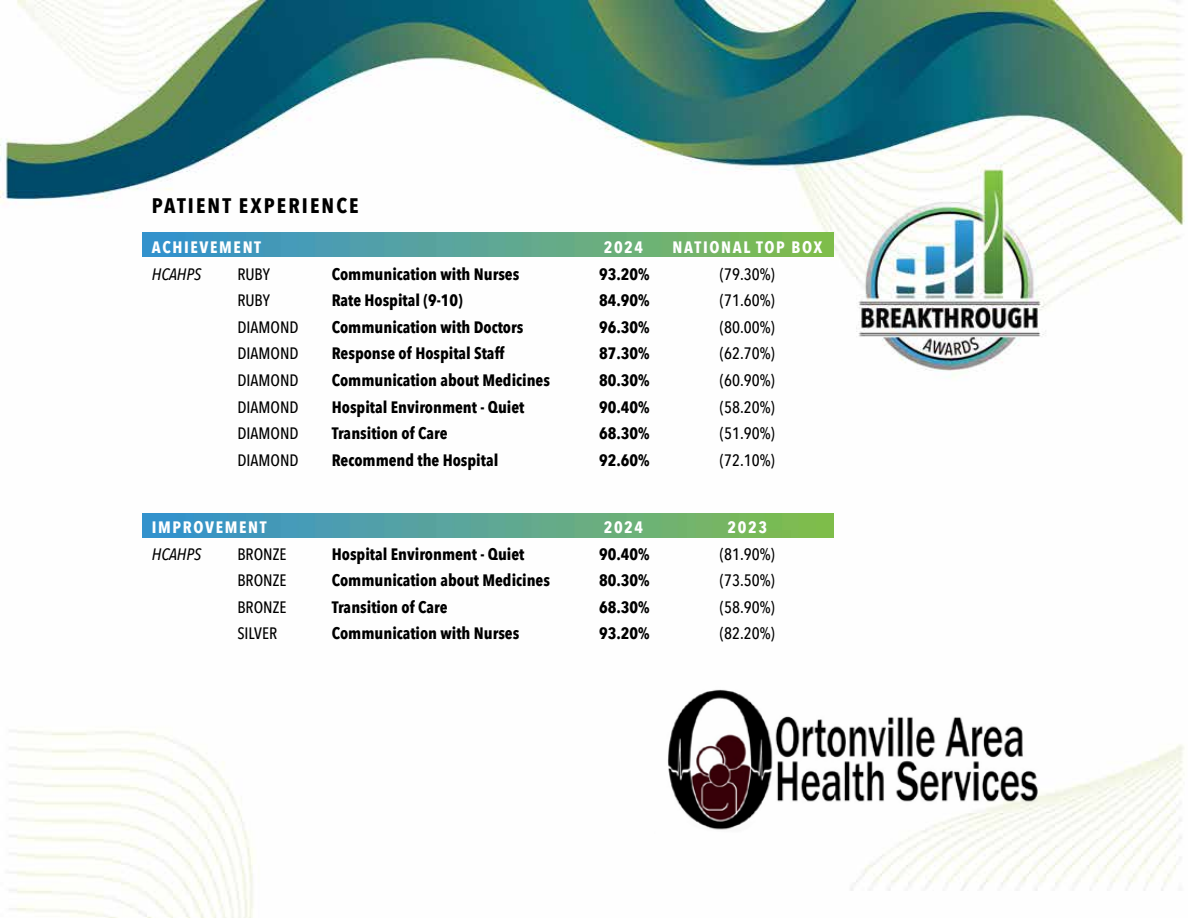
<style>
.page{position:relative;width:1188px;height:918px;background:#fff}
.page>*{position:absolute;margin:0;border:0;box-sizing:border-box;transform-origin:0 0}
.t1{font:700 21px "Avenir Next Condensed";letter-spacing:.1em;color:#000}
.t2{font:700 16.5px "Avenir Next Condensed";color:#000}
.t3{font:500 16.5px "Avenir Next Condensed";color:#000}
.t4{font:700 16.5px "Avenir Next Condensed";letter-spacing:.1em;color:#fff}
.t5{font:italic 500 16.5px "Avenir Next Condensed";color:#000}
</style>
<div class="page">
<img style="left:1px;top:1px;width:1184px;height:917px">
<img style="left:654px;top:677px;width:398px;height:161px">
<img style="left:143px;top:232px;width:691px;height:25px">
<img style="left:143px;top:513px;width:691px;height:24px">
<p class="t1" style="left:152px;top:193px;width:208px">PATIENT EXPERIENCE</p>
<p class="t4" style="left:152px;top:237px;width:111px">ACHIEVEMENT</p>
<p class="t4" style="left:604px;top:237px;width:41px">2024</p>
<p class="t4" style="left:673px;top:237px;width:151px">NATIONAL TOP BOX</p>
<p class="t5" style="left:152px;top:264px;width:51px">HCAHPS</p>
<p class="t3" style="left:237px;top:264px;width:34px">RUBY</p>
<p class="t2" style="left:332px;top:264px;width:189px">Communication with Nurses</p>
<p class="t2" style="left:599px;top:264px;width:52px">93.20%</p>
<p class="t3" style="left:720px;top:264px;width:56px">(79.30%)</p>
<p class="t3" style="left:237px;top:291px;width:34px">RUBY</p>
<p class="t2" style="left:332px;top:290px;width:132px">Rate Hospital (9-10)</p>
<p class="t2" style="left:599px;top:290px;width:52px">84.90%</p>
<p class="t3" style="left:720px;top:291px;width:56px">(71.60%)</p>
<p class="t3" style="left:237px;top:317px;width:63px">DIAMOND</p>
<p class="t2" style="left:332px;top:317px;width:193px">Communication with Doctors</p>
<p class="t2" style="left:599px;top:317px;width:52px">96.30%</p>
<p class="t3" style="left:720px;top:317px;width:56px">(80.00%)</p>
<p class="t3" style="left:237px;top:344px;width:63px">DIAMOND</p>
<p class="t2" style="left:332px;top:344px;width:174px">Response of Hospital Staff</p>
<p class="t2" style="left:599px;top:344px;width:52px">87.30%</p>
<p class="t3" style="left:720px;top:344px;width:56px">(62.70%)</p>
<p class="t3" style="left:237px;top:370px;width:63px">DIAMOND</p>
<p class="t2" style="left:332px;top:370px;width:220px">Communication about Medicines</p>
<p class="t2" style="left:599px;top:370px;width:52px">80.30%</p>
<p class="t3" style="left:720px;top:370px;width:56px">(60.90%)</p>
<p class="t3" style="left:237px;top:397px;width:63px">DIAMOND</p>
<p class="t2" style="left:332px;top:397px;width:194px">Hospital Environment - Quiet</p>
<p class="t2" style="left:599px;top:397px;width:52px">90.40%</p>
<p class="t3" style="left:720px;top:397px;width:56px">(58.20%)</p>
<p class="t3" style="left:237px;top:423px;width:63px">DIAMOND</p>
<p class="t2" style="left:332px;top:423px;width:117px">Transition of Care</p>
<p class="t2" style="left:599px;top:423px;width:52px">68.30%</p>
<p class="t3" style="left:720px;top:423px;width:56px">(51.90%)</p>
<p class="t3" style="left:237px;top:450px;width:63px">DIAMOND</p>
<p class="t2" style="left:332px;top:450px;width:168px">Recommend the Hospital</p>
<p class="t2" style="left:599px;top:450px;width:52px">92.60%</p>
<p class="t3" style="left:720px;top:450px;width:56px">(72.10%)</p>
<p class="t4" style="left:152px;top:517px;width:116px">IMPROVEMENT</p>
<p class="t4" style="left:604px;top:517px;width:41px">2024</p>
<p class="t4" style="left:728px;top:517px;width:41px">2023</p>
<p class="t5" style="left:152px;top:544px;width:51px">HCAHPS</p>
<p class="t3" style="left:237px;top:544px;width:51px">BRONZE</p>
<p class="t2" style="left:332px;top:544px;width:194px">Hospital Environment - Quiet</p>
<p class="t2" style="left:599px;top:544px;width:52px">90.40%</p>
<p class="t3" style="left:720px;top:544px;width:56px">(81.90%)</p>
<p class="t3" style="left:237px;top:571px;width:51px">BRONZE</p>
<p class="t2" style="left:332px;top:570px;width:220px">Communication about Medicines</p>
<p class="t2" style="left:599px;top:570px;width:52px">80.30%</p>
<p class="t3" style="left:720px;top:571px;width:56px">(73.50%)</p>
<p class="t3" style="left:237px;top:597px;width:51px">BRONZE</p>
<p class="t2" style="left:332px;top:597px;width:117px">Transition of Care</p>
<p class="t2" style="left:599px;top:597px;width:52px">68.30%</p>
<p class="t3" style="left:720px;top:597px;width:56px">(58.90%)</p>
<p class="t3" style="left:237px;top:624px;width:41px">SILVER</p>
<p class="t2" style="left:332px;top:623px;width:189px">Communication with Nurses</p>
<p class="t2" style="left:599px;top:623px;width:52px">93.20%</p>
<p class="t3" style="left:720px;top:624px;width:56px">(82.20%)</p>
</div>
